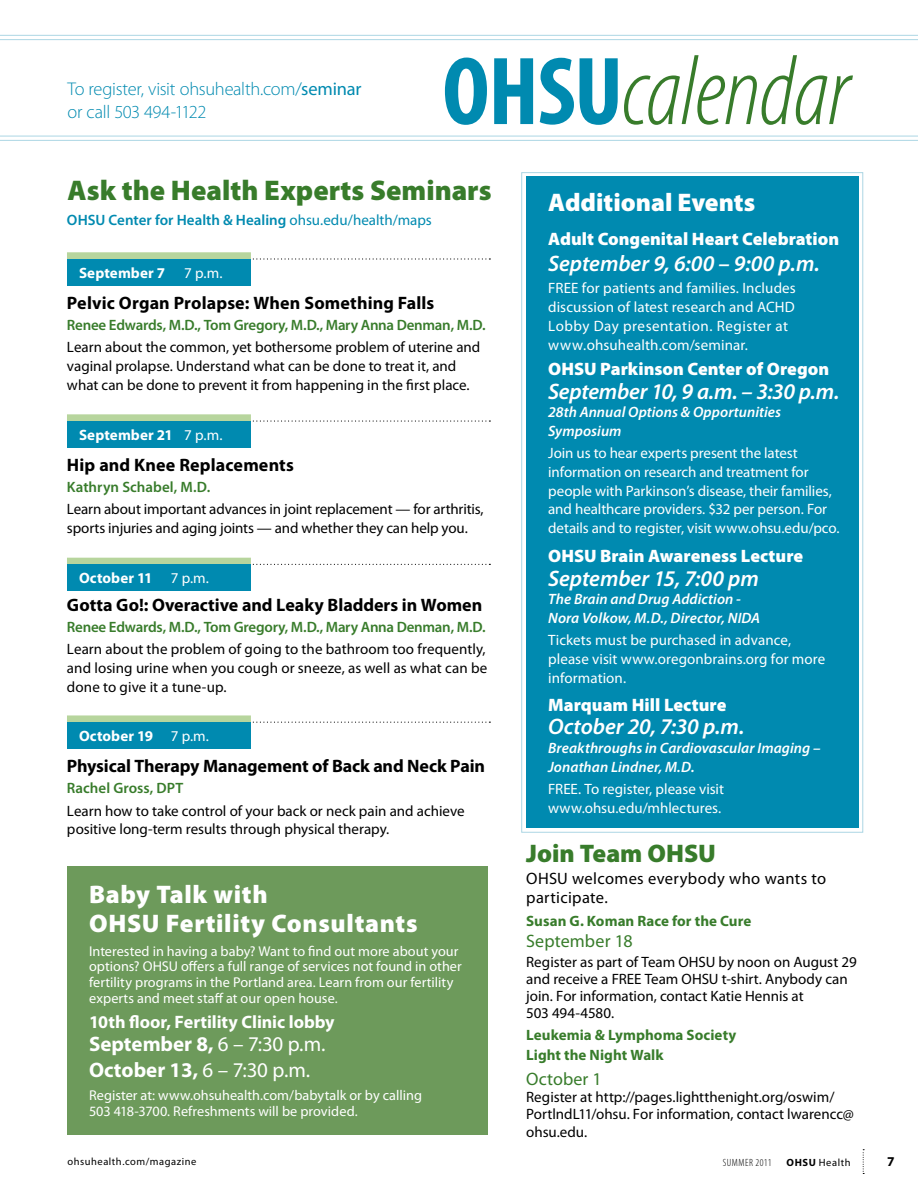
<style>
.page{position:relative;width:918px;height:1188px;background:#fff}
.page>*{position:absolute;margin:0;border:0;box-sizing:border-box;transform-origin:0 0}
.t1{font:italic 300 condensed 99.6px "Myriad Pro";letter-spacing:-.01em;color:#387c2b}
.t2{font:900 28.5px "Myriad Pro";color:#387c2b}
.t3{font:900 25.5px/29.1px "Myriad Pro";letter-spacing:.025em;color:#fff}
.t4{font:900 25.5px "Myriad Pro";color:#387c2b}
.t5{font:italic 600 22.5px "Myriad Pro";letter-spacing:-.005em;color:#fff}
.t6{font:700 21px/25.5px "Myriad Pro";color:#fff}
.t7{font:300 18.45px/23.2px "Myriad Pro";letter-spacing:-.015em;color:#008ab0}
.t8{font:700 18px "Myriad Pro";color:#000}
.t9{font:900 18px "Myriad Pro";color:#fff}
.t10{font:700 18px "Myriad Pro";letter-spacing:-.005em;color:#fff}
.t11{font:18px "Myriad Pro";letter-spacing:.01em;color:#387c2b}
.t12{font:16.5px/19px "Myriad Pro";letter-spacing:.02em;color:#000}
.t13{font:15px/18.8px "Myriad Pro";color:#000}
.t14{font:15px/18.8px "Myriad Pro";color:#fff}
.t15{font:italic 600 15px/18.8px "Myriad Pro";letter-spacing:.005em;color:#fff}
.t16{font:600 15px "Myriad Pro";letter-spacing:-.015em;color:#387c2b}
.t17{font:700 15px/19.8px "Myriad Pro";letter-spacing:.005em;color:#387c2b}
.t18{font:700 15px "Myriad Pro";letter-spacing:.005em;color:#fff}
.t19{font:600 15px "Myriad Pro";color:#008ab0}
.t20{font:600 15px "Myriad Pro";letter-spacing:.005em;color:#387c2b}
.t21{font:14.25px/15.6px "Myriad Pro";color:#fff}
.t22{font:700 13.5px "Myriad Pro";color:#000}
.t23{font:10.5px "Myriad Pro";letter-spacing:.05em;color:#000}
.t24{font:300 condensed 10.5px "Myriad Pro";letter-spacing:.05em;color:#000}
.s1{font-weight:400}
.s2{font-weight:700;font-style:normal;font-size:97.5px;color:#008ab0}
.s3{font-weight:700;font-stretch:normal}
.s4{font-weight:400;font-stretch:normal}
</style>
<div class="page">
<svg style="left:863px;top:1149px;width:1px;height:25px"></svg>
<svg style="left:67px;top:252px;width:423px;height:8px"></svg>
<div style="left:67px;top:259px;width:184px;height:27px;background:#008ab0"></div>
<svg style="left:67px;top:414px;width:423px;height:8px"></svg>
<div style="left:67px;top:421px;width:184px;height:27px;background:#008ab0"></div>
<svg style="left:67px;top:558px;width:423px;height:7px"></svg>
<div style="left:67px;top:564px;width:184px;height:27px;background:#008ab0"></div>
<svg style="left:67px;top:715px;width:423px;height:8px"></svg>
<div style="left:67px;top:722px;width:184px;height:27px;background:#008ab0"></div>
<hr style="left:0;top:39px;width:918px;height:1px;background:#acd6e4">
<hr style="left:0;top:35px;width:918px;height:1px;background:#acd6e4">
<hr style="left:0;top:140px;width:918px;height:1px;background:#acd6e4">
<hr style="left:0;top:136px;width:918px;height:1px;background:#acd6e4">
<div style="left:526px;top:177px;width:333px;height:651px;background:#008ab0"></div>
<div style="left:68px;top:867px;width:420px;height:268px;background:#6d9a5b"></div>
<p class="t7" style="left:68px;top:77px;width:296px">To register, visit ohsuhealth.com/<span class="s1">seminar </span>or call 503 494-1122</p>
<h1 class="t1" style="left:442px;top:32px;width:410px"><span class="s2">OHSU</span>calendar</h1>
<h2 class="t2" style="left:68px;top:175px;width:426px">Ask the Health Experts Seminars</h2>
<p class="t19" style="left:67px;top:210px;width:366px">OHSU Center for Health &amp; Healing <span class="s1">ohsu.edu/health/maps</span></p>
<p class="t18" style="left:79px;top:263px;width:88px">September 7</p>
<p class="t14" style="left:184px;top:263px;width:40px">7 p.m.</p>
<p class="t8" style="left:67px;top:291px;width:369px">Pelvic Organ Prolapse: When Something Falls</p>
<p class="t16" style="left:67px;top:316px;width:420px">Renee Edwards, M.D., Tom Gregory, M.D., Mary Anna Denman, M.D.</p>
<p class="t13" style="left:67px;top:338px;width:415px">Learn about the common, yet bothersome problem of uterine and vaginal prolapse. Understand what can be done to treat it, and what can be done to prevent it from happening in the first place.</p>
<p class="t18" style="left:79px;top:425px;width:145px">September 21 <span class="s1">7 p.m.</span></p>
<p class="t8" style="left:67px;top:453px;width:228px">Hip and Knee Replacements</p>
<p class="t20" style="left:67px;top:478px;width:145px">Kathryn Schabel, M.D.</p>
<p class="t13" style="left:67px;top:500px;width:418px">Learn about important advances in joint replacement — for arthritis, sports injuries and aging joints — and whether they can help you.</p>
<p class="t18" style="left:79px;top:568px;width:131px">October 11 <span class="s1">7 p.m.</span></p>
<p class="t8" style="left:67px;top:593px;width:417px">Gotta Go!: Overactive and Leaky Bladders in Women</p>
<p class="t16" style="left:67px;top:617px;width:420px">Renee Edwards, M.D., Tom Gregory, M.D., Mary Anna Denman, M.D.</p>
<p class="t13" style="left:67px;top:640px;width:422px;text-align:justify">Learn about the problem of going to the bathroom too frequently, and losing urine when you cough or sneeze, as well as what can be done to give it a tune-up.</p>
<p class="t18" style="left:79px;top:726px;width:131px">October 19 <span class="s1">7 p.m.</span></p>
<p class="t8" style="left:67px;top:754px;width:420px">Physical Therapy Management of Back and Neck Pain</p>
<p class="t20" style="left:67px;top:779px;width:118px">Rachel Gross, DPT</p>
<p class="t13" style="left:67px;top:801px;width:399px">Learn how to take control of your back or neck pain and achieve positive long-term results through physical therapy.</p>
<h3 class="t3" style="left:89px;top:880px;width:330px">Baby Talk with<br>OHSU Fertility Consultants</h3>
<p class="t21" style="left:89px;top:943px;width:374px">Interested in having a baby? Want to find out more about your options? OHSU offers a full range of services not found in other fertility programs in the Portland area. Learn from our fertility experts and meet staff at our open house.</p>
<p class="t10" style="left:89px;top:1010px;width:247px">10th floor, Fertility Clinic lobby</p>
<h3 class="t6" style="left:89px;top:1031px;width:238px">September 8, <span class="s1">6 – 7:30 p.m.<br></span>October 13, <span class="s1">6 – 7:30 p.m.</span></h3>
<p class="t21" style="left:89px;top:1087px;width:334px;line-height:16.5px">Register at: www.ohsuhealth.com/babytalk or by calling<br>503 418-3700. Refreshments will be provided.</p>
<h3 class="t3" style="left:548px;top:188px;width:209px">Additional Events</h3>
<p class="t9" style="left:548px;top:229px;width:293px">Adult Congenital Heart Celebration</p>
<h3 class="t5" style="left:548px;top:249px;width:273px">September 9, 6:00 – 9:00 p.m.</h3>
<p class="t14" style="left:548px;top:279px;width:249px">FREE for patients and families. Includes discussion of latest research and ACHD Lobby Day presentation. Register at www.ohsuhealth.com/seminar.</p>
<p class="t9" style="left:548px;top:358px;width:283px">OHSU Parkinson Center of Oregon</p>
<h3 class="t5" style="left:548px;top:377px;width:293px">September 10, 9 a.m. – 3:30 p.m.</h3>
<p class="t15" style="left:548px;top:403px;width:234px">28th Annual Options &amp; Opportunities<br>Symposium</p>
<p class="t14" style="left:548px;top:444px;width:293px">Join us to hear experts present the latest information on research and treatment for people with Parkinson’s disease, their families, and healthcare providers. $32 per person. For details and to register, visit www.ohsu.edu/pco.</p>
<p class="t9" style="left:548px;top:545px;width:257px">OHSU Brain Awareness Lecture</p>
<h3 class="t5" style="left:548px;top:564px;width:212px">September 15, 7:00 pm</h3>
<p class="t15" style="left:548px;top:590px;width:214px">The Brain and Drug Addiction -<br>Nora Volkow, M.D., Director, NIDA</p>
<p class="t14" style="left:548px;top:631px;width:279px">Tickets must be purchased in advance, please visit www.oregonbrains.org for more information.</p>
<p class="t9" style="left:548px;top:695px;width:180px">Marquam Hill Lecture</p>
<h3 class="t5" style="left:548px;top:713px;width:198px">October 20, 7:30 p.m.</h3>
<p class="t15" style="left:548px;top:738px;width:274px">Breakthroughs in Cardiovascular Imaging –<br>Jonathan Lindner, M.D.</p>
<p class="t14" style="left:548px;top:779px;width:177px">FREE. To register, please visit www.ohsu.edu/mhlectures.</p>
<h3 class="t4" style="left:526px;top:839px;width:191px">Join Team OHSU</h3>
<p class="t12" style="left:526px;top:869px;width:302px">OHSU welcomes everybody who wants to participate.</p>
<p class="t17" style="left:526px;top:910px;width:227px">Susan G. Koman Race for the Cure</p>
<p class="t11" style="left:526px;top:930px;width:108px">September 18</p>
<p class="t13" style="left:526px;top:953px;width:332px;line-height:17px">Register as part of Team OHSU by noon on August 29 and receive a FREE Team OHSU t-shirt. Anybody can join. For information, contact Katie Hennis at<br>503 494-4580.</p>
<p class="t17" style="left:526px;top:1025px;width:212px">Leukemia &amp; Lymphoma Society<br>Light the Night Walk</p>
<p class="t11" style="left:526px;top:1068px;width:77px">October 1</p>
<p class="t13" style="left:526px;top:1088px;width:329px;line-height:17.7px">Register at http://pages.lightthenight.org/oswim/<br>PortlndL11/ohsu. For information, contact lwarencc@ ohsu.edu.</p>
<p class="t23" style="left:68px;top:1155px;width:131px">ohsuhealth.com/magazine</p>
<p class="t24" style="left:723px;top:1157px;width:129px">SUMMER 2011 <span class="s3">ohsu</span> <span class="s4">Health</span></p>
<p class="t22" style="left:887px;top:1153px;width:9px">7</p>
</div>
